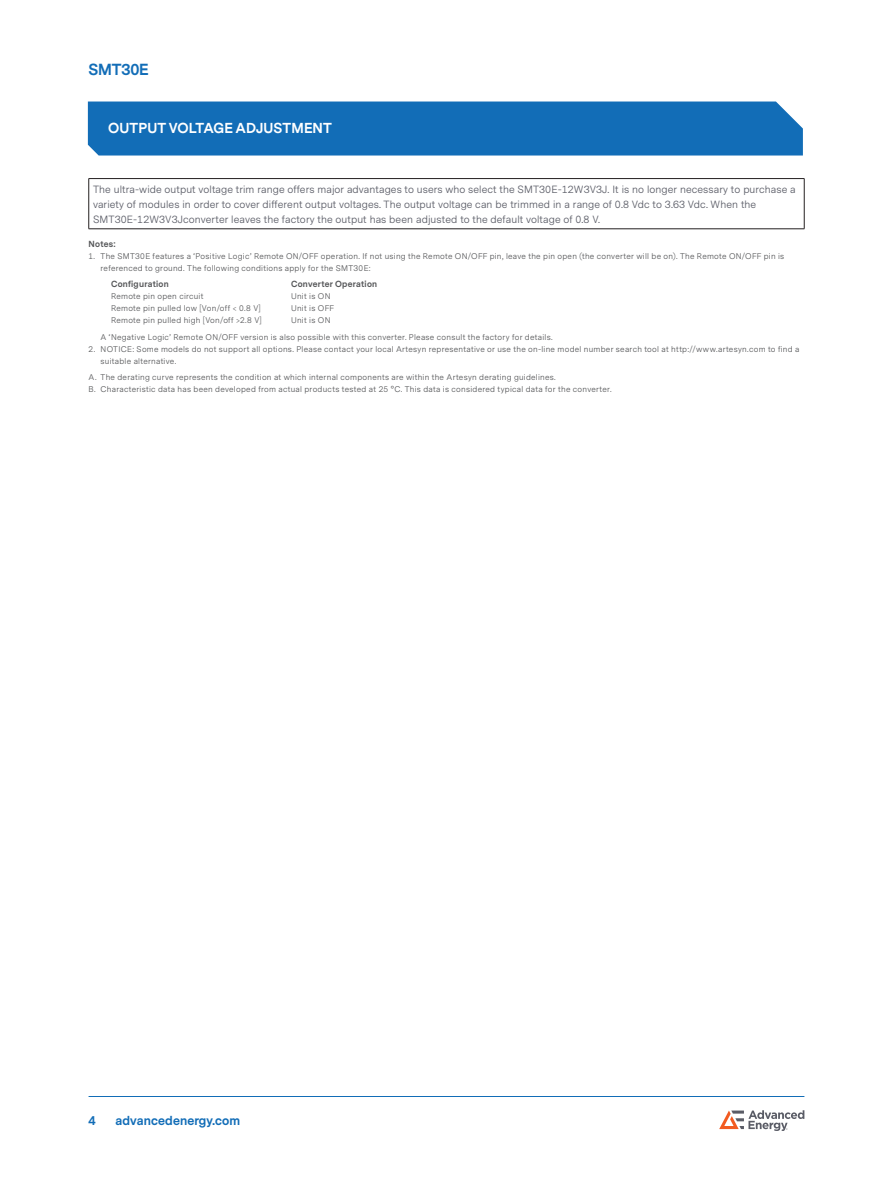
<style>
.page{position:relative;width:893px;height:1188px;background:#fff}
.page>*{position:absolute;margin:0;border:0;box-sizing:border-box;transform-origin:0 0}
.t1{font:700 15px "Messina Sans";letter-spacing:-.01em;color:#126db7}
.t2{font:700 13.5px "Messina Sans";color:#fff}
.t3{font:700 12px "Messina Sans";letter-spacing:.01em;color:#126db7}
.t4{font:10.5px/15px "Messina Sans";letter-spacing:.01em;color:#5a5c66}
.t5{font:8.25px/12px "Messina Sans";letter-spacing:.035em;color:#57585a}
.t6{font:700 8.25px "Messina Sans";letter-spacing:.03em;color:#57585a}
</style>
<div class="page">
<hr style="left:89px;top:1096px;width:715px;height:1px;background:#126db7">
<svg style="left:719px;top:1110px;width:85px;height:21px"></svg>
<div style="left:88px;top:102px;width:715px;height:54px;background:#126db7"></div>
<hr style="left:89px;top:178px;width:715px;height:1px;background:#231f20">
<hr style="left:88px;top:179px;width:1px;height:50px;background:#231f20">
<hr style="left:804px;top:179px;width:1px;height:50px;background:#231f20">
<hr style="left:89px;top:229px;width:715px;height:1px;background:#231f20">
<h1 class="t1" style="left:89px;top:59px;width:62px">SMT30E</h1>
<h2 class="t2" style="left:108px;top:119px;width:22px">Output</h2>
<h2 class="t2" style="left:169px;top:119px;width:19px">Voltage</h2>
<h2 class="t2" style="left:235px;top:119px;width:22px">Adjustment</h2>
<p class="t4" style="left:93px;top:182px;width:704px">The ultra-wide output voltage trim range offers major advantages to users who select the SMT30E-12W3V3J. It is no longer necessary to purchase a variety of modules in order to cover different output voltages. The output voltage can be trimmed in a range of 0.8 Vdc to 3.63 Vdc. When the<br>SMT30E-12W3V3Jconverter leaves the factory the output has been adjusted to the default voltage of 0.8 V.</p>
<p class="t6" style="left:89px;top:238px;width:29px">Notes:</p>
<p class="t5" style="left:101px;top:250px;width:685px;text-indent:-12px">1. The SMT30E features a ‘Positive Logic’ Remote ON/OFF operation. If not using the Remote ON/OFF pin, leave the pin open (the converter will be on). The Remote ON/OFF pin is referenced to ground. The following conditions apply for the SMT30E:</p>
<p class="t6" style="left:111px;top:279px;width:59px">Configuration</p>
<p class="t6" style="left:291px;top:279px;width:88px">Converter Operation</p>
<p class="t5" style="left:111px;top:291px;width:94px">Remote pin open circuit</p>
<p class="t5" style="left:291px;top:291px;width:41px">Unit is ON</p>
<p class="t5" style="left:111px;top:303px;width:151px">Remote pin pulled low [Von/off &lt; 0.8 V]</p>
<p class="t5" style="left:291px;top:303px;width:44px">Unit is OFF</p>
<p class="t5" style="left:111px;top:315px;width:152px">Remote pin pulled high [Von/off &gt;2.8 V]</p>
<p class="t5" style="left:101px;top:313px;width:454px;line-height:16.5px;text-indent:190px">Unit is ON<br>A ‘Negative Logic’ Remote ON/OFF version is also possible with this converter. Please consult the factory for details.</p>
<p class="t5" style="left:101px;top:343px;width:700px;text-indent:-12px">2. NOTICE: Some models do not support all options. Please contact your local Artesyn representative or use the on-line model number search tool at http://www.artesyn.com to find a suitable alternative.</p>
<p class="t5" style="left:89px;top:372px;width:524px">A. The derating curve represents the condition at which internal components are within the Artesyn derating guidelines.<br>B. Characteristic data has been developed from actual products tested at 25 °C. This data is considered typical data for the converter.</p>
<h3 class="t3" style="left:89px;top:1113px;width:9px">4</h3>
<h3 class="t3" style="left:116px;top:1113px;width:126px">advancedenergy.com</h3>
</div>
